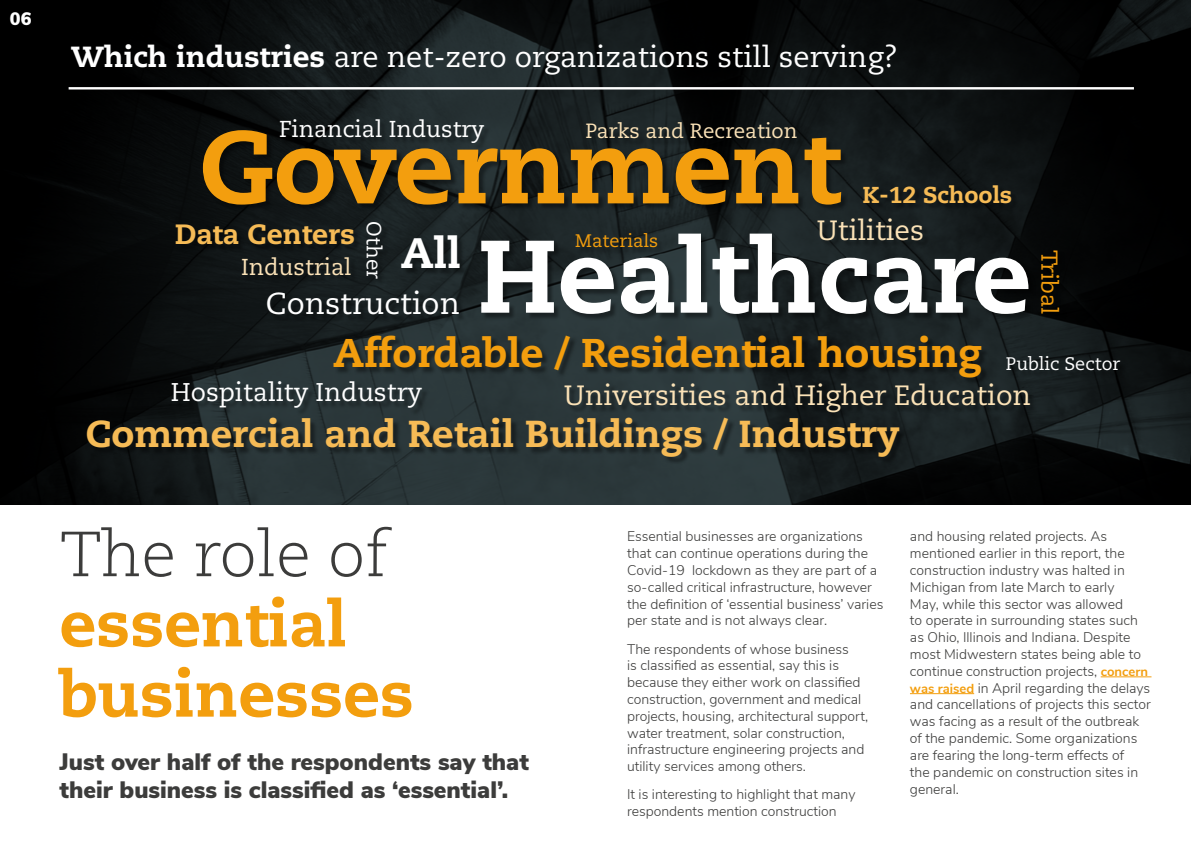
<style>
.page{position:relative;width:1191px;height:842px;background:#fff}
.page>*{position:absolute;margin:0;border:0;box-sizing:border-box;transform-origin:0 0}
.t1{font:800 102.8px "Caecilia LT Pro 85";color:#f39e0e}
.t2{font:800 102.8px "Caecilia LT Pro 85";color:#fff}
.t3{font:800 63.6px/70.2px "Caecilia LT Pro 85";color:#f39e0e}
.t4{font:300 63.6px "Caecilia LT Pro 45";color:#3c3c3b}
.t5{font:800 42.5px "Caecilia LT Pro 85";color:#fff}
.t6{font:800 40.1px "Caecilia LT Pro 85";color:#f39e0e}
.t7{font:800 37.5px "Caecilia LT Pro 85";color:#f6bb56}
.t8{font:30.3px "Caecilia LT Pro 55 Roman";color:#fff}
.t9{font:29.1px "Caecilia LT Pro 55 Roman";color:#fff}
.t10{font:27.9px "Caecilia LT Pro 55 Roman";color:#fbe2b7}
.t11{font:800 27.9px "Caecilia LT Pro 85";color:#f6bb56}
.t12{font:25.6px "Caecilia LT Pro 55 Roman";color:#fff}
.t13{font:900 23.7px/28.4px "Nunito Sans";color:#3c3c3b}
.t14{font:23px "Caecilia LT Pro 55 Roman";color:#fff}
.t15{font:800 23px "Caecilia LT Pro 85";color:#f6bb56}
.t16{font:23px "Caecilia LT Pro 55 Roman";color:#fbe2b7}
.t17{font:23px "Caecilia LT Pro 55 Roman";color:#f39e0e}
.t18{font:20.6px "Caecilia LT Pro 55 Roman";color:#fbe2b7}
.t19{font:20.6px "Caecilia LT Pro 55 Roman";color:#fff}
.t20{font:18.1px "Caecilia LT Pro 55 Roman";color:#fff}
.t21{font:18.1px "Caecilia LT Pro 55 Roman";color:#f39e0e}
.t22{font:900 18px "Nunito Sans";color:#fff}
.t23{font:300 14px/16.8px "Nunito Sans";color:#3c3c3b}
.s1{font-family:"Caecilia LT Pro 85";font-weight:800}
.s2{font-weight:700;font-size:13px;color:#f39e0e}
</style>
<div class="page">
<img style="left:0;top:0;width:1191px;height:505px">
<div style="left:204px;top:131px;width:644px;height:81px;background:#000;opacity:.4"></div>
<div style="left:482px;top:234px;width:554px;height:87px;background:#000;opacity:.4"></div>
<div style="left:335px;top:337px;width:654px;height:48px;background:#000;opacity:.4"></div>
<div style="left:88px;top:419px;width:819px;height:46px;background:#000;opacity:.4"></div>
<div style="left:403px;top:236px;width:64px;height:40px;background:#1a2123"></div>
<div style="left:268px;top:292px;width:198px;height:30px;background:#000;opacity:.4"></div>
<div style="left:565px;top:384px;width:472px;height:36px;background:#000;opacity:.4"></div>
<div style="left:818px;top:219px;width:112px;height:29px;background:#192122"></div>
<div style="left:177px;top:226px;width:184px;height:26px;background:#0e1314"></div>
<div style="left:173px;top:382px;width:256px;height:33px;background:#000;opacity:.4"></div>
<div style="left:864px;top:186px;width:155px;height:24px;background:#121819"></div>
<div style="left:243px;top:258px;width:115px;height:25px;background:#121718"></div>
<div style="left:281px;top:120px;width:210px;height:31px;background:#000;opacity:.4"></div>
<div style="left:1042px;top:252px;width:25px;height:69px;background:#000"></div>
<div style="left:367px;top:224px;width:23px;height:63px;background:#171e1f"></div>
<div style="left:588px;top:123px;width:216px;height:23px;background:#000;opacity:.4"></div>
<div style="left:1007px;top:357px;width:120px;height:21px;background:#000;opacity:.4"></div>
<div style="left:577px;top:233px;width:88px;height:22px;background:#1f2829"></div>
<hr style="left:69px;top:87px;width:1065px;height:3px;background:#fff">
<hr style="left:1100px;top:676px;width:51px;height:1px;background:#f39e0e">
<hr style="left:910px;top:693px;width:64px;height:1px;background:#f39e0e">
<p class="t22" style="left:10px;top:5px;width:23px">06</p>
<h3 class="t9" style="left:71px;top:38px;width:828px"><span class="s1">Which industries</span> are net-zero organizations still serving?</h3>
<h3 class="t14" style="left:279px;top:114px;width:207px">Financial Industry</h3>
<h3 class="t18" style="left:585px;top:118px;width:213px">Parks and Recreation</h3>
<h1 class="t1" style="left:199px;top:96px;width:642px">Government</h1>
<h1 class="t2" style="left:477px;top:205px;width:555px">Healthcare</h1>
<h3 class="t6" style="left:333px;top:325px;width:650px">Affordable / Residential housing</h3>
<h3 class="t7" style="left:86px;top:408px;width:815px">Commercial and Retail Buildings / Industry</h3>
<h3 class="t15" style="left:862px;top:178px;width:151px">K-12 Schools</h3>
<h3 class="t11" style="left:175px;top:215px;width:181px">Data Centers</h3>
<h3 class="t10" style="left:816px;top:212px;width:109px">Utilities</h3>
<h3 class="t19" style="left:388px;top:221px;width:59px;rotate:90deg">Other</h3>
<p class="t21" style="left:575px;top:229px;width:84px">Materials</p>
<h3 class="t5" style="left:401px;top:224px;width:61px">All</h3>
<h3 class="t8" style="left:266px;top:284px;width:195px">Construction</h3>
<h3 class="t17" style="left:1064px;top:250px;width:66px;rotate:90deg">Tribal</h3>
<h3 class="t16" style="left:241px;top:252px;width:112px">Industrial</h3>
<p class="t20" style="left:1006px;top:352px;width:116px">Public Sector</p>
<h3 class="t12" style="left:171px;top:375px;width:253px">Hospitality Industry</h3>
<h3 class="t10" style="left:564px;top:377px;width:469px">Universities and Higher Education</h3>
<h2 class="t4" style="left:60px;top:513px;width:330px">The role of</h2>
<h2 class="t3" style="left:60px;top:587px;width:356px">essential businesses</h2>
<h3 class="t13" style="left:60px;top:746px;width:471px">Just over half of the respondents say that their business is classified as ‘essential’.</h3>
<p class="t23" style="left:627px;top:527px;width:258px">Essential businesses are organizations that can continue operations during the Covid-19 lockdown as they are part of a so-called critical infrastructure, however the definition of ‘essential business’ varies per state and is not always clear.</p>
<p class="t23" style="left:627px;top:639px;width:243px">The respondents of whose business<br>is classified as essential, say this is because they either work on classified construction, government and medical projects, housing, architectural support, water treatment, solar construction, infrastructure engineering projects and utility services among others.</p>
<p class="t23" style="left:627px;top:785px;width:230px">It is interesting to highlight that many respondents mention construction</p>
<p class="t23" style="left:910px;top:527px;width:242px">and housing related projects. As mentioned earlier in this report, the construction industry was halted in Michigan from late March to early<br>May, while this sector was allowed<br>to operate in surrounding states such as Ohio, Illinois and Indiana. Despite most Midwestern states being able to continue construction projects, <span class="s2">concern was raised</span> in April regarding the delays and cancellations of projects this sector was facing as a result of the outbreak of the pandemic. Some organizations are fearing the long-term effects of<br>the pandemic on construction sites in general.</p>
</div>
